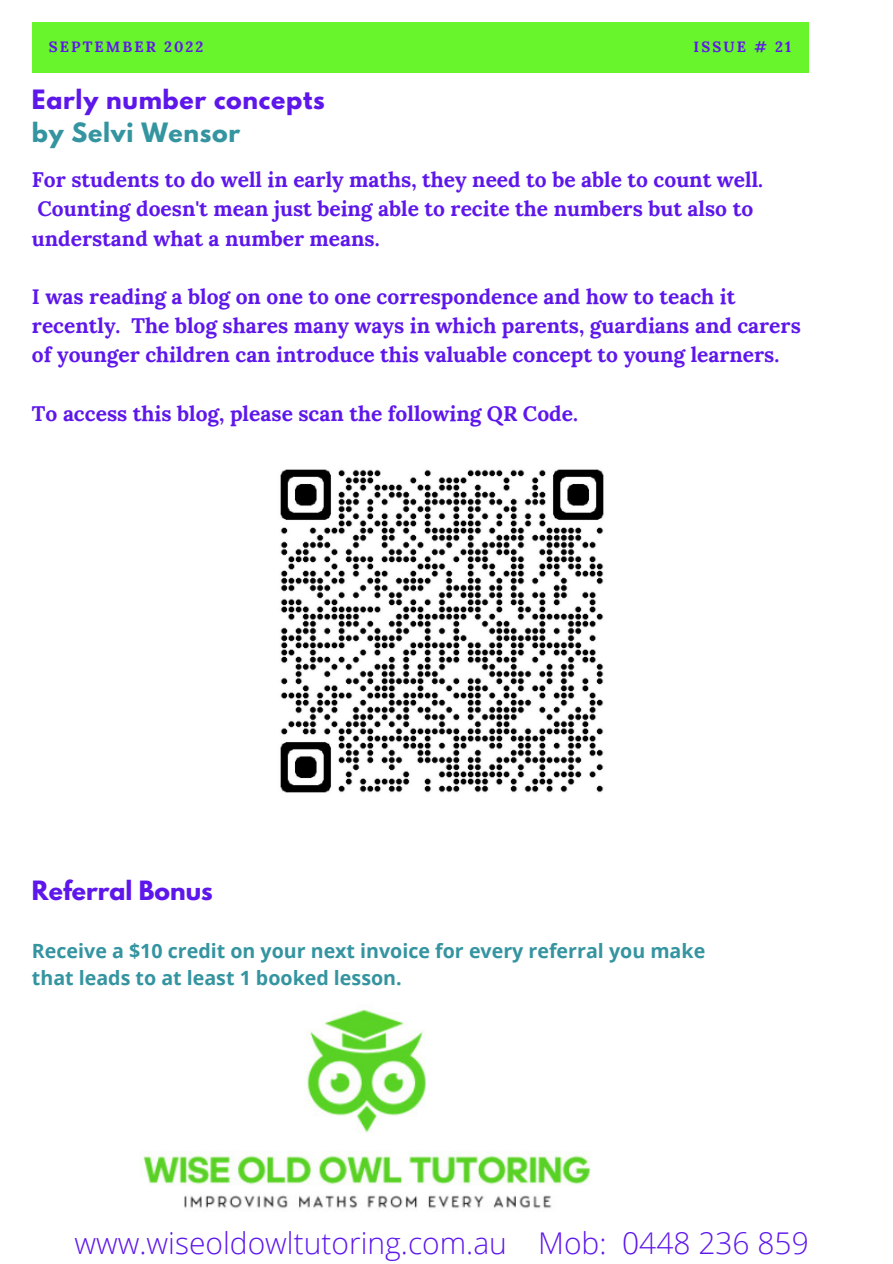
<style>
.page{position:relative;width:893px;height:1264px;background:#fff}
.page>*{position:absolute;margin:0;border:0;box-sizing:border-box;transform-origin:0 0}
.t1{font:300 30px "Open Sans";color:#5e17eb}
.t2{font:700 23.55px "League Spartan";letter-spacing:.03em;color:#5e17eb}
.t3{font:700 23.55px "League Spartan";letter-spacing:.03em;color:#3494a0}
.t4{font:700 23.55px "League Spartan";color:#5e17eb}
.t5{font:700 21px/29.2px "Lora";color:#5e17eb}
.t6{font:700 19.65px/27px "Open Sans";color:#3494a0}
.t7{font:700 14.85px "Lora";letter-spacing:.14em;color:#5e17eb}
</style>
<div class="page">
<div style="left:32px;top:22px;width:776px;height:51px;background:#68f52b"></div>
<img style="left:140px;top:1005px;width:451px;height:204px">
<img style="left:280px;top:469px;width:324px;height:324px">
<p class="t7" style="left:49px;top:34px;width:156px">SEPTEMBER 2022</p>
<p class="t7" style="left:693px;top:34px;width:99px">ISSUE # 21</p>
<p class="t2" style="left:32px;top:81px;width:294px">Early number concepts</p>
<p class="t3" style="left:32px;top:114px;width:210px">by Selvi Wensor</p>
<p class="t5" style="left:32px;top:163px;width:732px">For students to do well in early maths, they need to be able to count well.<br>Counting doesn't mean just being able to recite the numbers but also to understand what a number means.</p>
<p class="t5" style="left:32px;top:280px;width:770px">I was reading a blog on one to one correspondence and how to teach it recently. The blog shares many ways in which parents, guardians and carers of younger children can introduce this valuable concept to young learners.</p>
<p class="t5" style="left:32px;top:396px;width:547px">To access this blog, please scan the following QR Code.</p>
<p class="t4" style="left:32px;top:871px;width:182px">Referral Bonus</p>
<p class="t6" style="left:32px;top:937px;width:674px">Receive a $10 credit on your next invoice for every referral you make that leads to at least 1 booked lesson.</p>
<h1 class="t1" style="left:74px;top:1222px;width:735px">www.wiseoldowltutoring.com.au Mob: 0448 236 859</h1>
</div>
